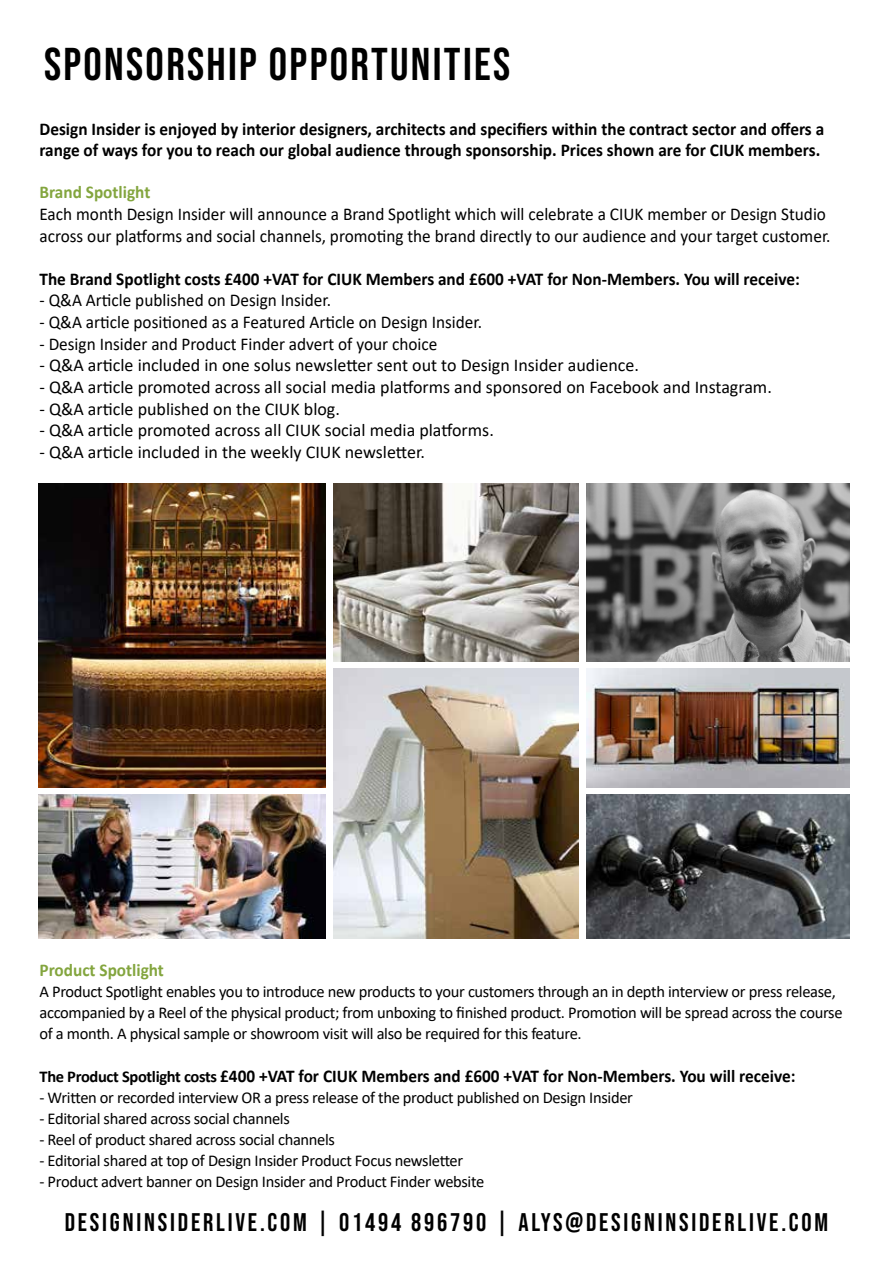
<style>
.page{position:relative;width:893px;height:1263px;background:#fff}
.page>*{position:absolute;margin:0;border:0;box-sizing:border-box;transform-origin:0 0}
.t1{font:45.9px "Bebas Neue";letter-spacing:.05em;color:#000}
.t2{font:25.5px "Bebas Neue";letter-spacing:.11em;color:#000}
.t3{font:700 18px/21.6px "Calibri";color:#000;scale:.96 1}
.t4{font:18px/21.6px "Calibri";color:#000;scale:.96 1}
.t5{font:18px "Calibri";color:#000}
.t6{font:700 18px "Calibri";color:#83a53e;scale:.96 1}
.t7{font:16.5px/21px "Calibri";letter-spacing:-.02em;color:#000}
.s1{font-size:16.5px}
</style>
<div class="page">
<img style="left:39px;top:484px;width:287px;height:304px">
<img style="left:586px;top:484px;width:264px;height:178px">
<img style="left:586px;top:669px;width:264px;height:119px">
<img style="left:334px;top:484px;width:245px;height:178px">
<img style="left:39px;top:794px;width:287px;height:145px">
<img style="left:334px;top:669px;width:245px;height:270px">
<img style="left:586px;top:794px;width:264px;height:145px">
<h1 class="t1" style="left:44px;top:38px;width:468px">SPONSORSHIP OPPORTUNITIES</h1>
<p class="t3" style="left:40px;top:118px;width:819px">Design Insider is enjoyed by interior designers, architects and specifiers within the contract sector and offers a range of ways for you to reach our global audience through sponsorship. Prices shown are for CIUK members.</p>
<p class="t6" style="left:40px;top:180px;width:117px">Brand Spotlight</p>
<p class="t4" style="left:40px;top:203px;width:826px">Each month Design Insider will announce a Brand Spotlight which will celebrate a CIUK member or Design Studio across our platforms and social channels, promoting the brand directly to our audience and your target customer.</p>
<p class="t3" style="left:40px;top:268px;width:793px">The Brand Spotlight costs £400 +VAT for CIUK Members and £600 +VAT for Non-Members. You will receive:</p>
<p class="t4" style="left:40px;top:289px;width:305px">- Q&amp;A Article published on Design Insider.</p>
<p class="t4" style="left:40px;top:311px;width:463px">- Q&amp;A article positioned as a Featured Article on Design Insider.</p>
<p class="t4" style="left:40px;top:332px;width:416px">- Design Insider and Product Finder advert of your choice</p>
<p class="t5" style="left:40px;top:353px;width:601px">- Q&amp;A article included in one solus newsletter sent out to Design Insider audience.</p>
<p class="t5" style="left:40px;top:374px;width:734px">- Q&amp;A article promoted across all social media platforms and sponsored on Facebook and Instagram.</p>
<p class="t5" style="left:40px;top:396px;width:302px">- Q&amp;A article published on the CIUK blog.</p>
<p class="t5" style="left:40px;top:418px;width:456px">- Q&amp;A article promoted across all CIUK social media platforms.</p>
<p class="t5" style="left:40px;top:439px;width:387px">- Q&amp;A article included in the weekly CIUK newsletter.</p>
<p class="t6" style="left:40px;top:957px;width:131px">Product Spotlight</p>
<p class="t7" style="left:40px;top:981px;width:805px">A Product Spotlight enables you to introduce new products to your customers through an in depth interview or press release, accompanied by a Reel of the physical product; from unboxing to finished product. Promotion will be spread across the course of a month. A physical sample or showroom visit will also be required for this feature.</p>
<p class="t3" style="left:40px;top:1065px;width:789px"><span class="s1">The Product Spotlight costs</span> £400 +VAT for CIUK Members and £600 +VAT for Non-Members. You will receive:</p>
<p class="t7" style="left:40px;top:1086px;width:595px">- Written or recorded interview OR a press release of the product published on Design Insider</p>
<p class="t7" style="left:40px;top:1107px;width:252px">- Editorial shared across social channels</p>
<p class="t7" style="left:40px;top:1128px;width:297px">- Reel of product shared across social channels</p>
<p class="t7" style="left:40px;top:1149px;width:425px">- Editorial shared at top of Design Insider Product Focus newsletter</p>
<p class="t7" style="left:40px;top:1170px;width:446px">- Product advert banner on Design Insider and Product Finder website</p>
<h2 class="t2" style="left:65px;top:1208px;width:765px">DESIGNINSIDERLIVE.COM | 01494 896790 | ALYS@DESIGNINSIDERLIVE.COM</h2>
</div>
